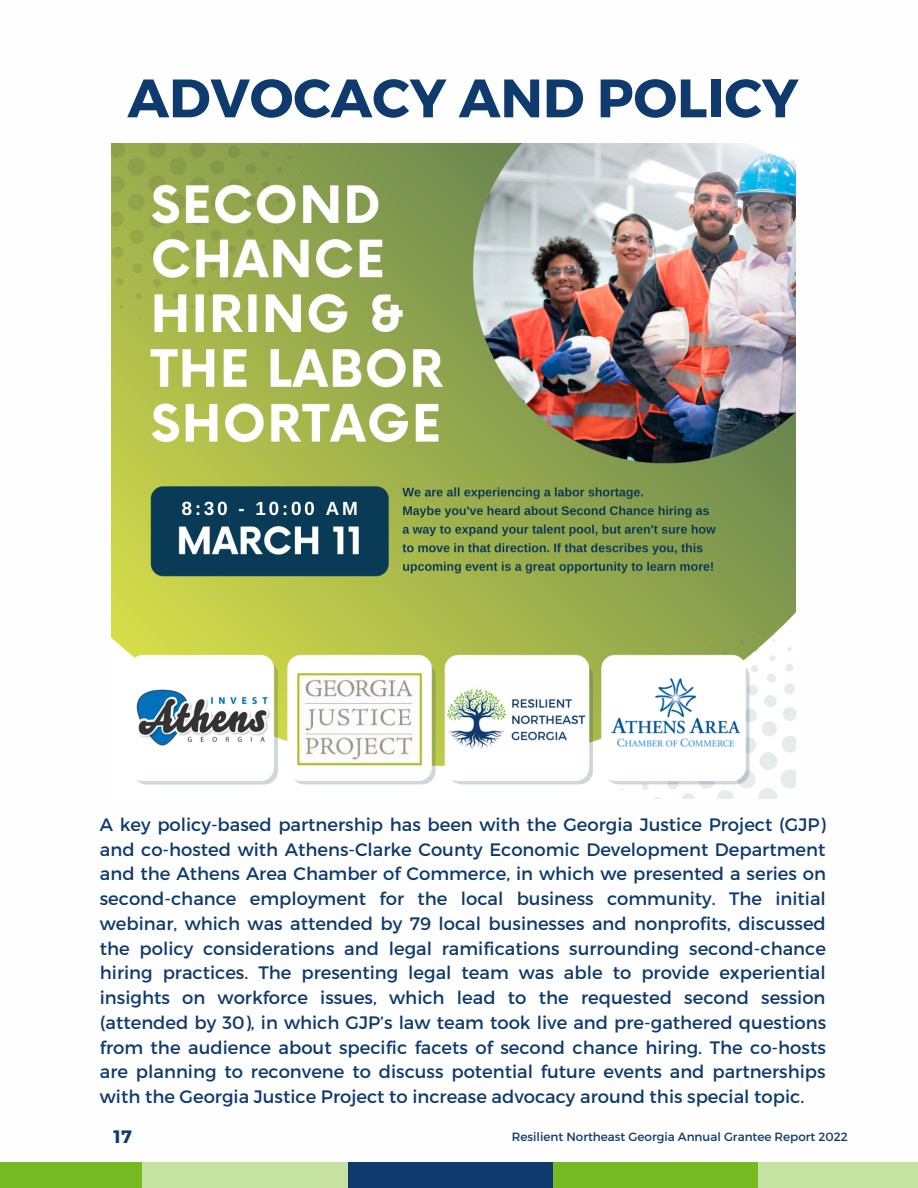
<style>
.page{position:relative;width:918px;height:1188px;background:#fff}
.page>*{position:absolute;margin:0;border:0;box-sizing:border-box;transform-origin:0 0}
.t1{font:700 54px "Montserrat";color:#0e3a6d}
.t2{font:18px/24.8px "Montserrat";color:#0e3a6d;text-align:justify}
.t3{font:700 18px "Montserrat";color:#0e3a6d}
.t4{font:12px "Montserrat";color:#0e3a6d}
</style>
<div class="page">
<img style="left:112px;top:143px;width:684px;height:655px">
<div style="left:0;top:1162px;width:142px;height:26px;background:#76ba23"></div>
<div style="left:553px;top:1162px;width:205px;height:26px;background:#76ba23"></div>
<div style="left:347px;top:1162px;width:206px;height:26px;background:#0e3a6d"></div>
<div style="left:142px;top:1162px;width:206px;height:26px;background:#c5e2a2"></div>
<div style="left:758px;top:1162px;width:160px;height:26px;background:#c5e2a2"></div>
<h1 class="t1" style="left:127px;top:63px;width:673px">ADVOCACY AND POLICY</h1>
<p class="t2" style="left:100px;top:811px;width:728px">A key policy-based partnership has been with the Georgia Justice Project (GJP) and co-hosted with Athens-Clarke County Economic Development Department and the Athens Area Chamber of Commerce, in which we presented a series on second-chance employment for the local business community. The initial webinar, which was attended by 79 local businesses and nonprofits, discussed the policy considerations and legal ramifications surrounding second-chance hiring practices. The presenting legal team was able to provide experiential insights on workforce issues, which lead to the requested second session (attended by 30), in which GJP’s law team took live and pre-gathered questions from the audience about specific facets of second chance hiring. The co-hosts are planning to reconvene to discuss potential future events and partnerships with the Georgia Justice Project to increase advocacy around this special topic.</p>
<p class="t3" style="left:114px;top:1125px;width:20px">17</p>
<p class="t4" style="left:512px;top:1129px;width:338px">Resilient Northeast Georgia Annual Grantee Report 2022</p>
</div>
